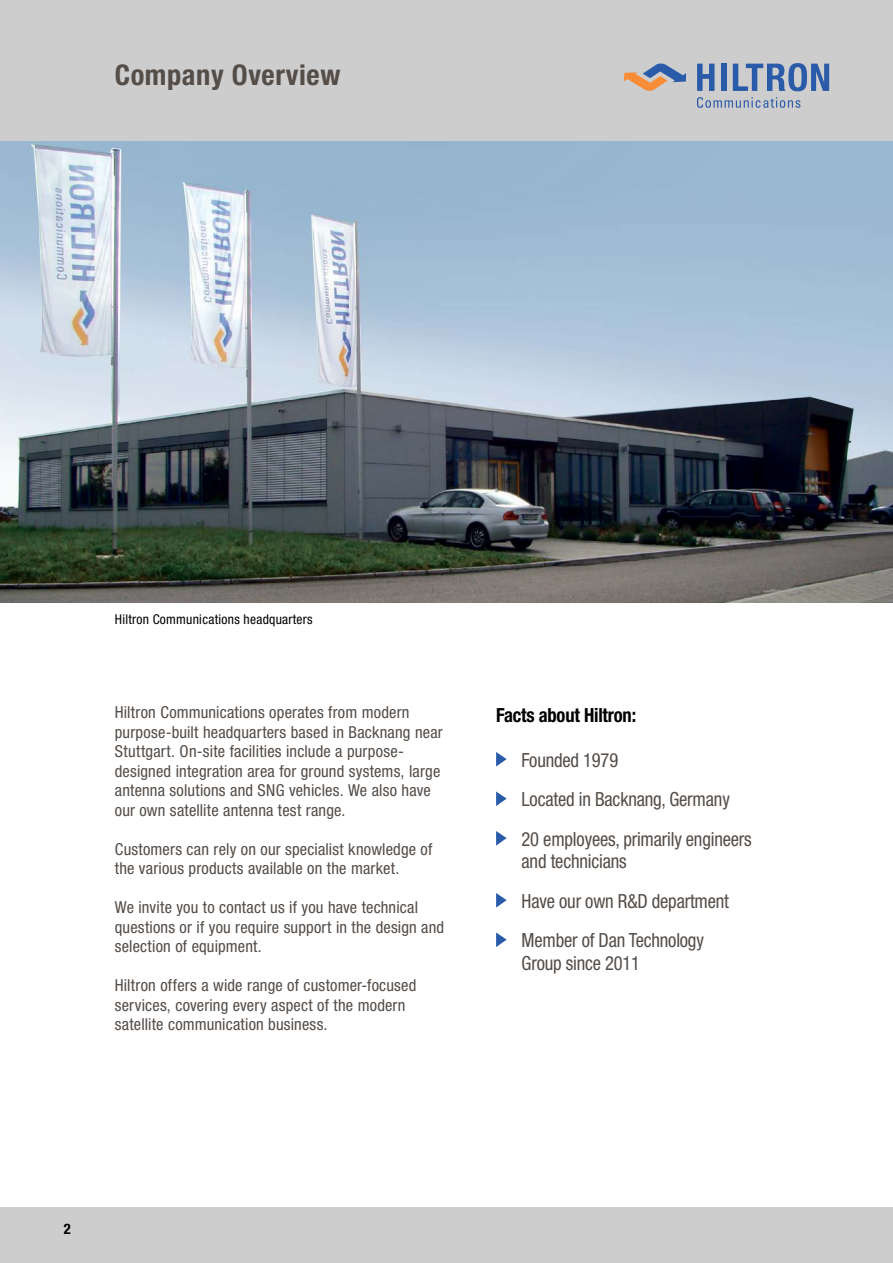
<style>
.page{position:relative;width:893px;height:1263px;background:#fff}
.page>*{position:absolute;margin:0;border:0;box-sizing:border-box;transform-origin:0 0}
.t1{font:700 condensed 28.5px "Helvetica Neue";letter-spacing:.02em;color:#544d48}
.t2{font:condensed 19.5px/39.5px "Helvetica Neue";letter-spacing:-.01em;color:#544d48;scale:.95 1}
.t3{font:700 condensed 19.5px "Helvetica Neue";letter-spacing:-.01em;color:#000;scale:.95 1}
.t4{font:condensed 16.5px/19.5px "Helvetica Neue";letter-spacing:.01em;color:#544d48}
.t5{font:700 condensed 14.55px "Helvetica Neue";color:#000}
.t6{font:condensed 13.5px "Helvetica Neue";letter-spacing:.02em;color:#000}
</style>
<div class="page">
<img style="left:0;top:141px;width:893px;height:462px">
<div style="left:0;top:0;width:893px;height:141px;background:#cecdcd"></div>
<div style="left:0;top:1207px;width:893px;height:56px;background:#cecdcd"></div>
<svg style="left:496px;top:752px;width:11px;height:14px"></svg>
<svg style="left:496px;top:791px;width:11px;height:15px"></svg>
<svg style="left:496px;top:831px;width:11px;height:15px"></svg>
<svg style="left:496px;top:893px;width:11px;height:15px"></svg>
<svg style="left:496px;top:932px;width:11px;height:15px"></svg>
<svg style="left:697px;top:97px;width:103px;height:11px"></svg>
<svg style="left:697px;top:64px;width:17px;height:27px"></svg>
<div style="left:721px;top:64px;width:5px;height:27px;background:#295ba9"></div>
<svg style="left:733px;top:63px;width:96px;height:28px"></svg>
<svg style="left:624px;top:63px;width:62px;height:28px"></svg>
<h1 class="t1" style="left:115px;top:58px;width:227px">Company Overview</h1>
<p class="t6" style="left:115px;top:611px;width:199px">Hiltron Communications headquarters</p>
<p class="t4" style="left:115px;top:703px;width:329px">Hiltron Communications operates from modern purpose-built headquarters based in Backnang near Stuttgart. On-site facilities include a purpose&shy;designed integration area for ground systems, large antenna solutions and SNG vehicles. We also have our own satellite antenna test range.</p>
<p class="t4" style="left:115px;top:839px;width:319px">Customers can rely on our specialist knowledge of the various products available on the market.</p>
<p class="t4" style="left:115px;top:898px;width:331px">We invite you to contact us if you have technical questions or if you require support in the design and selection of equipment.</p>
<p class="t4" style="left:115px;top:976px;width:303px">Hiltron offers a wide range of customer-focused services, covering every aspect of the modern satellite communication business.</p>
<p class="t3" style="left:496px;top:703px;width:149px">Facts about Hiltron:</p>
<p class="t2" style="left:522px;top:740px;width:244px">Founded 1979<br>Located in Backnang, Germany<br>20 employees, primarily engineers</p>
<p class="t2" style="left:522px;top:841px;width:220px">and technicians<br>Have our own R&amp;D department<br>Member of Dan Technology</p>
<p class="t2" style="left:522px;top:943px;width:126px">Group since 2011</p>
<p class="t5" style="left:64px;top:1220px;width:8px">2</p>
</div>
